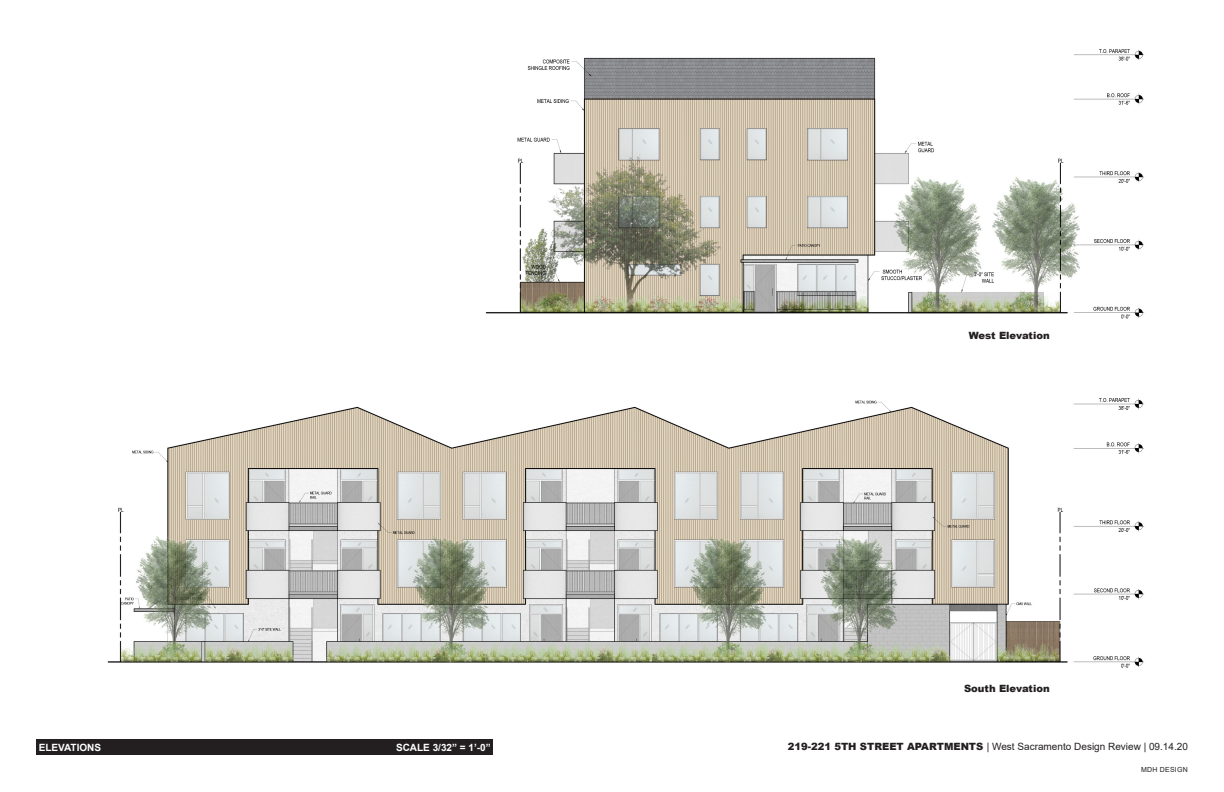
<style>
.page{position:relative;width:1224px;height:792px;background:#fff}
.page>*{position:absolute;margin:0;border:0;box-sizing:border-box;transform-origin:0 0}
.t1{font:10px "Arial";color:#231f20}
.t2{font:900 10px "Arial";color:#231f20}
.t3{font:700 10px "Arial";color:#fff}
.t4{font:7px "Arial";letter-spacing:.035em;color:#231f20}
.s1{font-weight:900}
</style>
<div class="page">
<div style="left:36px;top:739px;width:457px;height:16px;background:#231f20"></div>
<img style="left:485px;top:49px;width:659px;height:270px">
<img style="left:107px;top:398px;width:1037px;height:270px">
<p class="t3" style="left:39px;top:741px;width:64px">ELEVATIONS</p>
<p class="t3" style="left:396px;top:741px;width:96px">SCALE 3/32” = 1’-0”</p>
<p class="t2" style="left:969px;top:329px;width:82px">West Elevation</p>
<p class="t2" style="left:964px;top:681px;width:87px">South Elevation</p>
<p class="t1" style="left:788px;top:739px;width:402px"><span class="s1">219-221 5TH STREET APARTMENTS</span> | West Sacramento Design Review | 09.14.20</p>
<p class="t4" style="left:1141px;top:765px;width:48px">MDH DESIGN</p>
</div>
